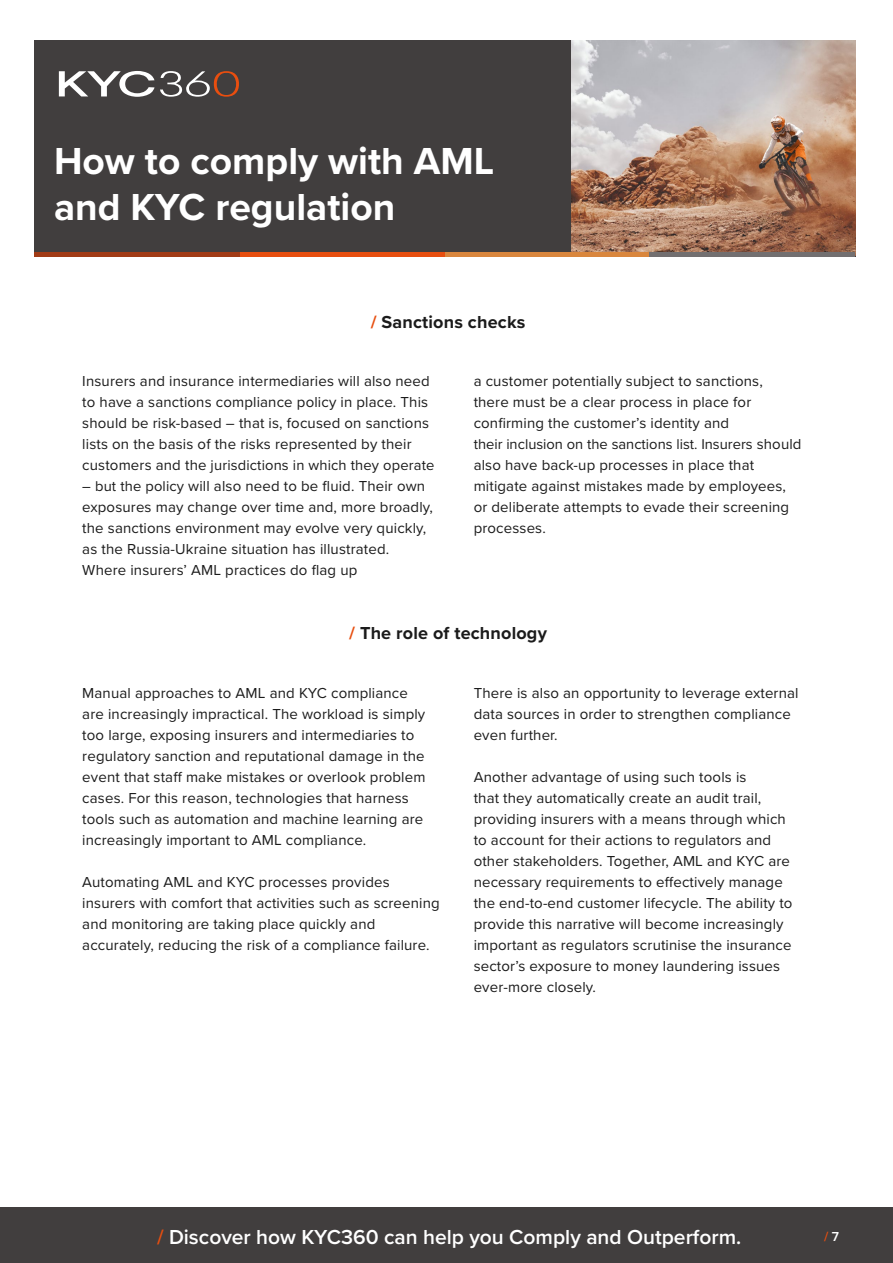
<style>
.page{position:relative;width:893px;height:1263px;background:#fff}
.page>*{position:absolute;margin:0;border:0;box-sizing:border-box;transform-origin:0 0}
.t1{font:700 39px/46.8px "Proxima Nova";color:#fff}
.t2{font:600 21px "Proxima Nova";color:#fff}
.t3{font:700 18px "Proxima Nova";letter-spacing:.01em;color:#1b1b1b}
.t4{font:15px/21px "Proxima Nova";letter-spacing:.01em;color:#1b1b1b}
.t5{font:14.7px "Proxima Nova";color:#1b1b1b}
.t6{font:600 13.5px "Proxima Nova";color:#e74e0f}
.s1{color:#e74e0f}
.s2{font-size:15px}
.s3{font-size:14.7px}
.s4{color:#413e3e}
</style>
<div class="page">
<div style="left:34px;top:40px;width:821px;height:217px;background:#413e3e"></div>
<img style="left:571px;top:41px;width:284px;height:211px">
<svg style="left:59px;top:71px;width:180px;height:26px"></svg>
<div style="left:444px;top:252px;width:207px;height:5px;background:#d9863d"></div>
<div style="left:239px;top:252px;width:205px;height:5px;background:#e74e0f"></div>
<div style="left:34px;top:252px;width:205px;height:5px;background:#a13b16"></div>
<div style="left:650px;top:252px;width:205px;height:5px;background:#726f70"></div>
<div style="left:0;top:1208px;width:893px;height:55px;background:#413e3e"></div>
<h1 class="t1" style="left:54px;top:136px;width:442px">How to comply with AML and KYC regulation</h1>
<p class="t3" style="left:371px;top:308px;width:156px"><span class="s1">/</span> Sanctions checks</p>
<p class="t4" style="left:82px;top:370px;width:349px;text-align:justify">Insurers and insurance intermediaries will also need to have a sanctions compliance policy in place. This should be risk-based – that is, focused on sanctions lists on the basis of the risks represented by their</p>
<p class="t5" style="left:82px;top:454px;width:354px"><span class="s2">customers and the</span> jurisdictions in which they operate</p>
<p class="t4" style="left:82px;top:475px;width:352px"><span class="s3">– but the policy</span> will also need to be fluid. Their own exposures may change over time and, more broadly, the sanctions environment may evolve very quickly, as the Russia-Ukraine situation has illustrated.<br>Where insurers’ AML practices do flag up</p>
<p class="t4" style="left:474px;top:370px;width:291px">a customer potentially subject to sanctions, there must be a clear process in place for confirming the customer’s identity and</p>
<p class="t5" style="left:474px;top:433px;width:329px">their inclusion on the sanctions list. Insurers <span class="s2">should</span></p>
<p class="t4" style="left:474px;top:454px;width:317px">also have back-up processes in place that mitigate against mistakes made by employees, or deliberate attempts to evade their screening processes.</p>
<p class="t3" style="left:349px;top:620px;width:199px"><span class="s1">/</span> The role of technology</p>
<p class="t4" style="left:82px;top:682px;width:345px">Manual approaches to AML and KYC compliance are increasingly impractical. The workload is simply too large, exposing insurers and intermediaries to regulatory sanction and reputational damage in the event that staff make mistakes or overlook problem cases. For this reason, technologies that harness tools such as automation and machine learning are increasingly important to AML compliance.</p>
<p class="t4" style="left:82px;top:871px;width:359px">Automating AML and KYC processes provides insurers with comfort that activities such as screening and monitoring are taking place quickly and accurately, reducing the risk of a compliance failure.</p>
<p class="t4" style="left:474px;top:682px;width:326px">There is also an opportunity to leverage external data sources in order to strengthen compliance even further.</p>
<p class="t4" style="left:474px;top:766px;width:320px">Another advantage of using such tools is<br>that they automatically create an audit trail, providing insurers with a means through which to account for their actions to regulators and other stakeholders. Together, AML and KYC are necessary requirements to effectively manage the end-to-end customer lifecycle. The ability to provide this narrative will become increasingly important as regulators scrutinise the insurance sector’s exposure to money laundering issues ever-more closely.</p>
<h2 class="t2" style="left:157px;top:1221px;width:586px"><span class="s1">/</span> Discover how KYC360 can help you Comply and Outperform.</h2>
<p class="t6" style="left:824px;top:1226px;width:16px">/ <span class="s4">7</span></p>
</div>
